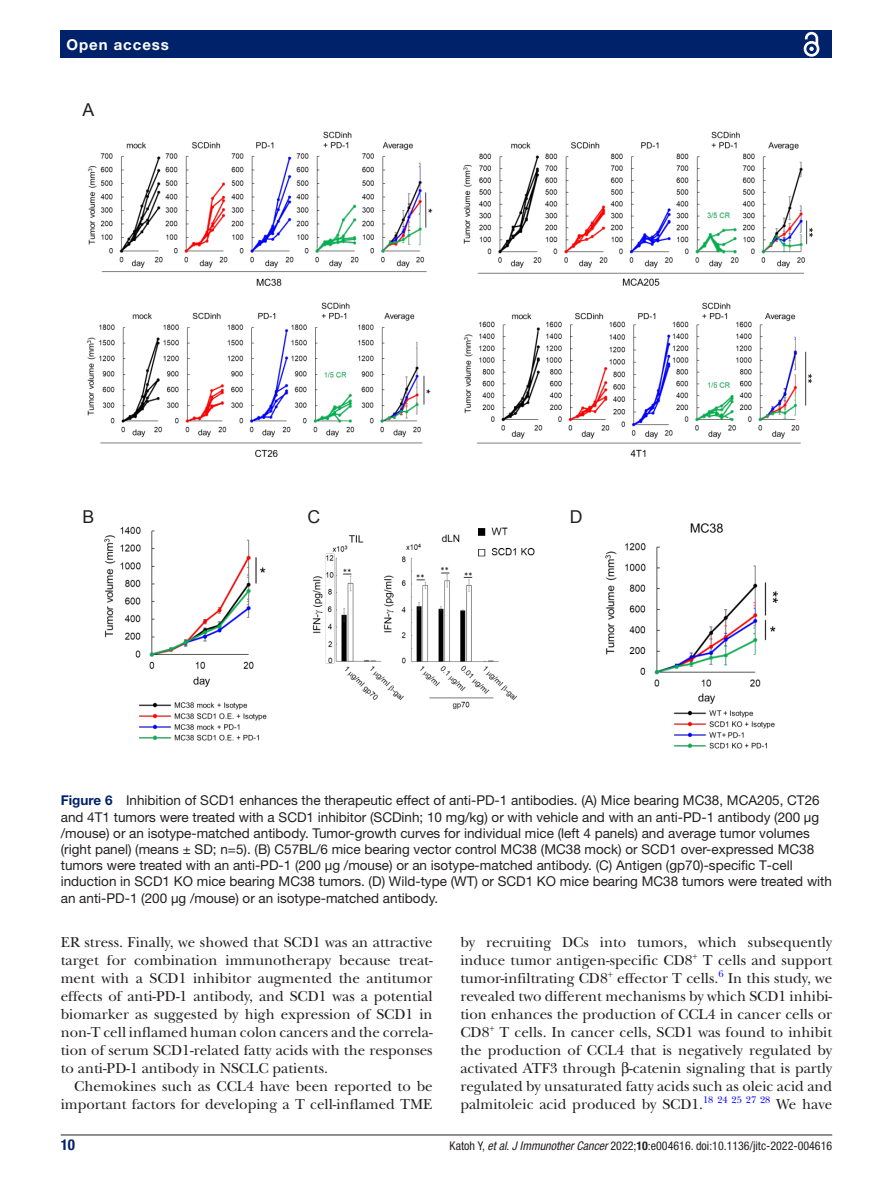
<style>
.page{position:relative;width:893px;height:1191px;background:#fff}
.page>*{position:absolute;margin:0;border:0;box-sizing:border-box;transform-origin:0 0}
.t1{font:17.7px "Arial";color:#231f20}
.t2{font:15px/18px "New Baskerville";color:#231f20;text-align:justify}
.t3{font:700 15px "Helvetica Neue LT Std";letter-spacing:.065em;color:#fff}
.t4{font:700 condensed 15px "Helvetica Neue LT Std";color:#00226b}
.t5{font:13.5px/16.2px "Helvetica Neue LT Std";color:#231f20}
.t6{font:condensed 12px "Helvetica Neue LT Std";color:#231f20}
.t7{font:9.9px "New Baskerville";color:#00f}
.t8{font:9.9px "New Baskerville";color:#231f20}
.s1{font-weight:700;color:#00226b}
.s2{font-style:italic}
.s3{font-weight:700}
</style>
<div class="page">
<hr style="left:61px;top:1134px;width:771px;height:1px;background:#231f20">
<div style="left:61px;top:31px;width:771px;height:27px;background:#00226b"></div>
<svg style="left:803px;top:31px;width:17px;height:26px"></svg>
<img style="left:312px;top:534px;width:205px;height:176px">
<img style="left:478px;top:527px;width:57px;height:36px">
<img style="left:87px;top:131px;width:346px;height:155px">
<img style="left:463px;top:131px;width:350px;height:155px">
<img style="left:86px;top:302px;width:345px;height:155px">
<img style="left:463px;top:302px;width:350px;height:155px">
<img style="left:674px;top:710px;width:101px;height:39px">
<img style="left:140px;top:702px;width:127px;height:39px">
<img style="left:605px;top:523px;width:173px;height:181px">
<img style="left:104px;top:526px;width:162px;height:161px">
<p class="t3" style="left:66px;top:35px;width:104px">Open access</p>
<p class="t1" style="left:83px;top:98px;width:13px">A</p>
<p class="t1" style="left:82px;top:505px;width:13px">B</p>
<p class="t1" style="left:308px;top:505px;width:14px">C</p>
<p class="t1" style="left:570px;top:505px;width:14px">D</p>
<p class="t5" style="left:61px;top:792px;width:773px"><span class="s1">Figure 6</span> Inhibition of SCD1 enhances the therapeutic effect of anti-PD-1 antibodies. (A) Mice bearing MC38, MCA205, CT26 and 4T1 tumors were treated with a SCD1 inhibitor (SCDinh; 10 mg/kg) or with vehicle and with an anti-PD-1 antibody (200 µg /mouse) or an isotype-matched antibody. Tumor-growth curves for individual mice (left 4 panels) and average tumor volumes (right panel) (means ± SD; n=5). (B) C57BL/6 mice bearing vector control MC38 (MC38 mock) or SCD1 over-expressed MC38 tumors were treated with an anti-PD-1 (200 µg /mouse) or an isotype-matched antibody. (C) Antigen (gp70)‐specific T‐cell induction in SCD1 KO mice bearing MC38 tumors. (D) Wild-type (WT) or SCD1 KO mice bearing MC38 tumors were treated with an anti-PD-1 (200 µg /mouse) or an isotype-matched antibody.</p>
<p class="t2" style="left:61px;top:933px;width:373px">ER stress. Finally, we showed that SCD1 was an attractive target for combination immunotherapy because treat&shy;ment with a SCD1 inhibitor augmented the antitumor effects of anti-PD-1 antibody, and SCD1 was a potential biomarker as suggested by high expression of SCD1 in non-T cell inflamed human colon cancers and the correla&shy;tion of serum SCD1-related fatty acids with the responses to anti-PD-1 antibody in NSCLC patients.</p>
<p class="t2" style="left:61px;top:1077px;width:373px;text-align:right">Chemokines such as CCL4 have been reported to be important factors for developing a T cell-inflamed TME</p>
<p class="t2" style="left:460px;top:933px;width:373px">by recruiting DCs into tumors, which subsequently induce tumor antigen-specific CD8<sup>+</sup> T cells and support tumor-infiltrating CD8</p>
<p class="t8" style="left:608px;top:967px;width:7px">+</p>
<p class="t2" style="left:617px;top:969px;width:103px">effector T cells.</p>
<p class="t7" style="left:718px;top:967px;width:7px">6</p>
<p class="t2" style="left:460px;top:969px;width:373px;text-indent:268px">In this study, we revealed two different mechanisms by which SCD1 inhibi&shy;tion enhances the production of CCL4 in cancer cells or CD8</p>
<p class="t8" style="left:489px;top:1021px;width:7px">+</p>
<p class="t2" style="left:460px;top:1023px;width:373px;text-indent:39px">T cells. In cancer cells, SCD1 was found to inhibit the production of CCL4 that is negatively regulated by activated ATF3 through -catenin signaling that is partly regulated by unsaturated fatty acids such as oleic acid and palmitoleic acid produced by SCD1.</p>
<p class="t7" style="left:703px;top:1093px;width:69px">18 24 25 27 28</p>
<p class="t2" style="left:776px;top:1095px;width:57px">We have</p>
<p class="t4" style="left:61px;top:1135px;width:16px">10</p>
<p class="t6" style="left:450px;top:1138px;width:384px">Katoh Y, <span class="s2">et al</span>. <span class="s2">J Immunother Cancer</span> 2022;<span class="s3">10</span>:e004616. doi:10.1136/jitc-2022-004616</p>
</div>
